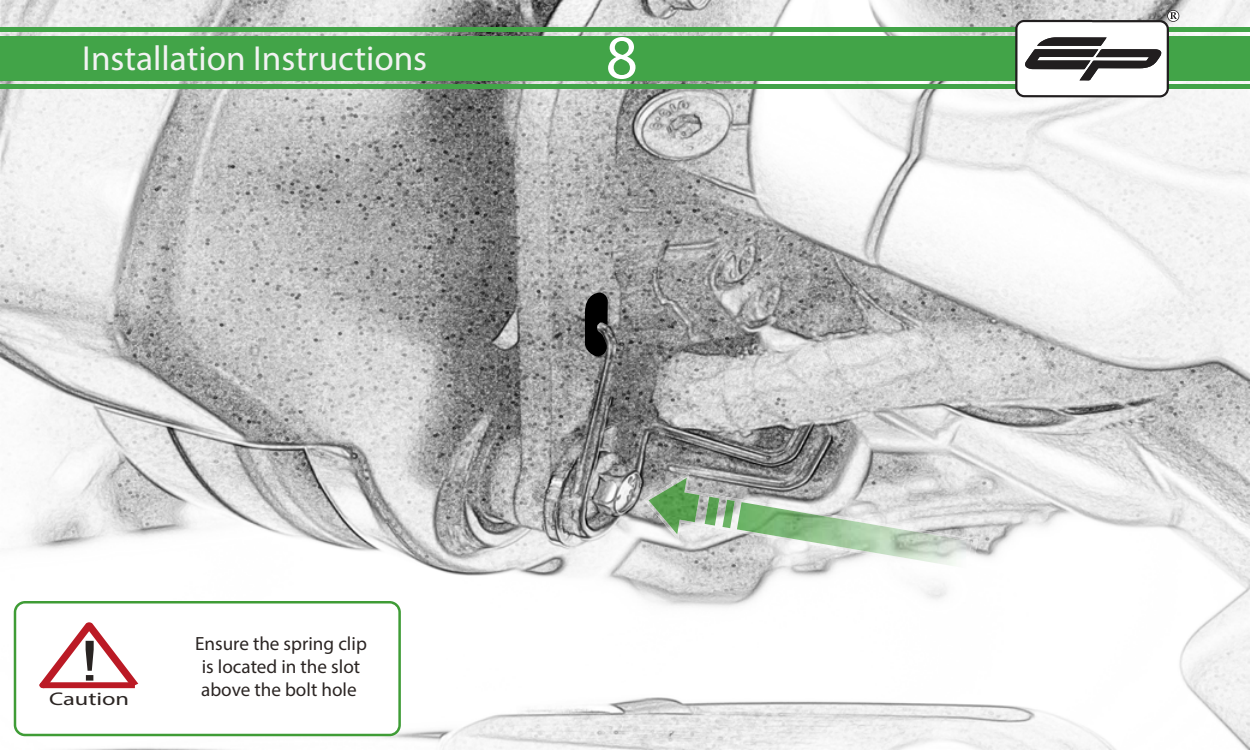
<style>
.page{position:relative;width:1250px;height:750px;background:#fff}
.page>*{position:absolute;margin:0;border:0;box-sizing:border-box;transform-origin:0 0}
.t1{font:62.5px "Myriad Pro";color:#fff}
.t2{font:34.75px "Myriad Pro";color:#f2f2f2}
.t3{font:19.25px/23px "Myriad Pro";color:#2b2523;text-align:center}
.t4{font:18.25px "Myriad Pro";color:#2b2523;scale:1.33 1}
</style>
<div class="page">
<img style="left:0;top:0;width:1250px;height:750px">
<div style="left:0;top:36px;width:1250px;height:44px;background:#42a448"></div>
<hr style="left:0;top:85px;width:1250px;height:4px;background:#42a448">
<hr style="left:0;top:27px;width:1250px;height:4px;background:#42a448">
<svg style="left:1168px;top:11px;width:11px;height:10px"></svg>
<svg style="left:1015px;top:12px;width:162px;height:86px"></svg>
<img style="left:644px;top:473px;width:334px;height:99px">
<img style="left:649px;top:478px;width:51px;height:56px">
<img style="left:705px;top:497px;width:14px;height:29px">
<img style="left:722px;top:500px;width:13px;height:28px">
<img style="left:737px;top:502px;width:235px;height:66px">
<svg style="left:14px;top:601px;width:387px;height:135px"></svg>
<svg style="left:37px;top:622px;width:101px;height:68px"></svg>
<svg style="left:585px;top:292px;width:23px;height:65px"></svg>
<h2 class="t2" style="left:82px;top:37px;width:346px">Installation Instructions</h2>
<h1 class="t1" style="left:606px;top:19px;width:34px">8</h1>
<p class="t4" style="left:49px;top:688px;width:62px">Caution</p>
<p class="t3" style="left:195px;top:632px;width:173px">Ensure the spring clip is located in the slot above the bolt hole</p>
</div>
